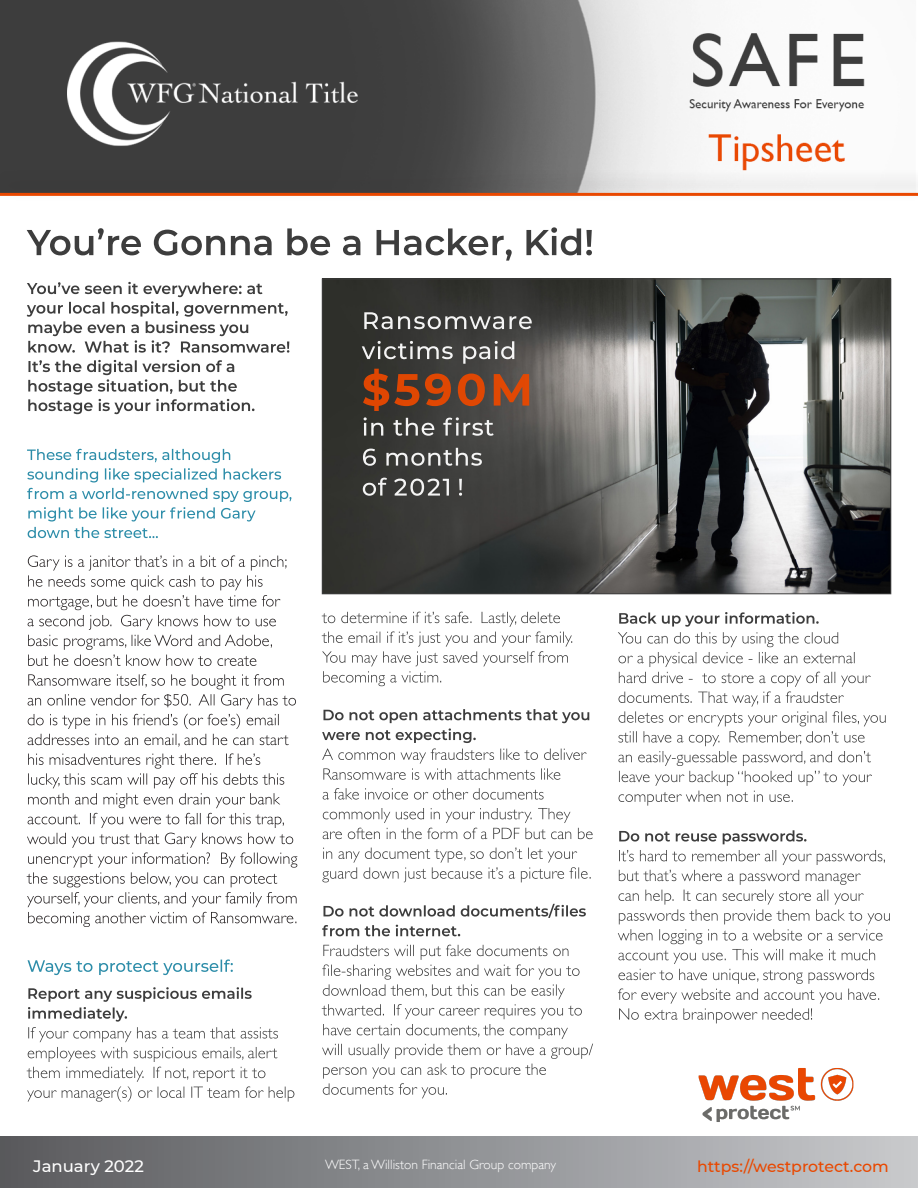
<style>
.page{position:relative;width:918px;height:1188px;background:#fff}
.page>*{position:absolute;margin:0;border:0;box-sizing:border-box;transform-origin:0 0}
.t1{font:500 16.5px "Montserrat";color:#fff}
.t2{font:500 15.75px "Montserrat";color:#e94800}
.t3{font:300 13.5px "Gill Sans";color:#fff}
</style>
<div class="page">
<div style="left:0;top:1136px;width:918px;height:52px;background:linear-gradient(to right,#595a5d,#c8cacd)"></div>
<img style="left:0;top:0;width:865px;height:169px">
<div style="left:0;top:169px;width:918px;height:33px;background:#231f20;opacity:.28"></div>
<hr style="left:0;top:193px;width:918px;height:3px;background:#e94800">
<img style="left:324px;top:281px;width:565px;height:311px">
<svg style="left:28px;top:360px;width:227px;height:54px"></svg>
<svg style="left:27px;top:282px;width:262px;height:71px"></svg>
<svg style="left:27px;top:987px;width:267px;height:115px"></svg>
<svg style="left:28px;top:959px;width:205px;height:16px"></svg>
<svg style="left:27px;top:753px;width:270px;height:174px"></svg>
<svg style="left:28px;top:674px;width:268px;height:73px"></svg>
<svg style="left:28px;top:555px;width:258px;height:111px"></svg>
<svg style="left:27px;top:449px;width:264px;height:89px"></svg>
<svg style="left:322px;top:945px;width:271px;height:153px"></svg>
<svg style="left:322px;top:925px;width:138px;height:11px"></svg>
<svg style="left:323px;top:904px;width:263px;height:14px"></svg>
<svg style="left:322px;top:848px;width:269px;height:34px"></svg>
<svg style="left:323px;top:808px;width:270px;height:31px"></svg>
<svg style="left:323px;top:788px;width:221px;height:12px"></svg>
<svg style="left:322px;top:709px;width:267px;height:71px"></svg>
<svg style="left:322px;top:612px;width:250px;height:74px"></svg>
<svg style="left:618px;top:850px;width:272px;height:173px"></svg>
<svg style="left:619px;top:830px;width:187px;height:14px"></svg>
<svg style="left:618px;top:612px;width:268px;height:194px"></svg>
<img style="left:698px;top:1068px;width:156px;height:54px">
<svg style="left:27px;top:227px;width:565px;height:34px"></svg>
<svg style="left:363px;top:478px;width:99px;height:18px;background:#6a6a69"></svg>
<svg style="left:363px;top:448px;width:119px;height:18px;background:#6b6b69"></svg>
<svg style="left:364px;top:417px;width:130px;height:19px;background:#676765"></svg>
<svg style="left:362px;top:341px;width:167px;height:70px;background:#704c3a"></svg>
<svg style="left:364px;top:312px;width:168px;height:17px;background:#6c6c6a"></svg>
<p class="t1" style="left:33px;top:1154px;width:112px">January 2022</p>
<p class="t3" style="left:325px;top:1154px;width:233px">WEST, a Williston Financial Group company</p>
<p class="t2" style="left:697px;top:1155px;width:193px">https://westprotect.com</p>
</div>
